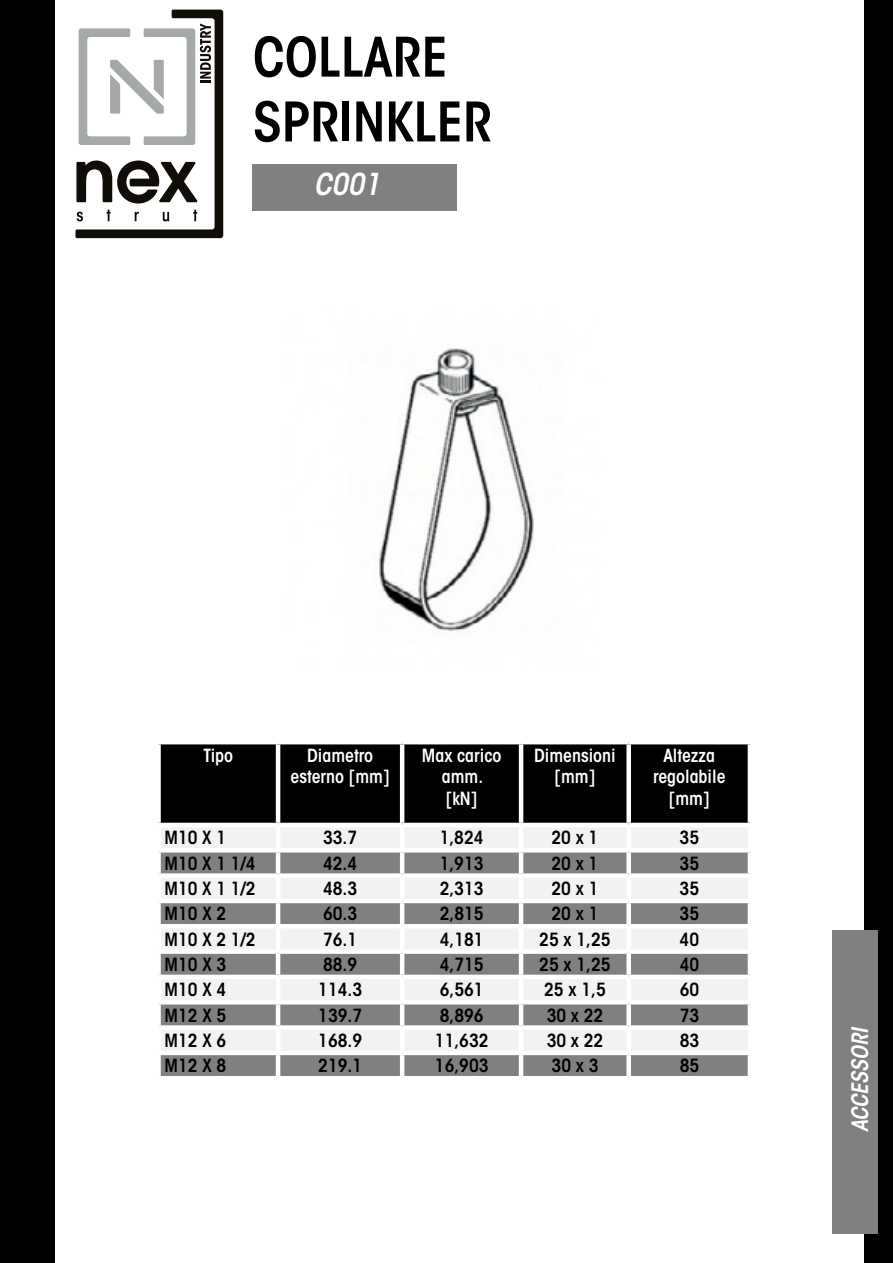
<style>
.page{position:relative;width:893px;height:1263px;background:#fff}
.page>*{position:absolute;margin:0;border:0;box-sizing:border-box;transform-origin:0 0}
.t1{font:600 condensed 54px/64.8px "ITC Avant Garde Std";color:#000}
.t2{font:italic 600 condensed 30px "ITC Avant Garde Std";color:#fff}
.t3{font:italic 600 condensed 22.5px "ITC Avant Garde Std";color:#fff}
.t4{font:600 condensed 18px "ITC Avant Garde Std";color:#000}
.t5{font:600 condensed 18px/21.6px "ITC Avant Garde Std";color:#fff;text-align:center}
</style>
<div class="page">
<div style="left:253px;top:164px;width:204px;height:47px;background:#808080"></div>
<svg style="left:75px;top:10px;width:148px;height:228px"></svg>
<div style="left:0;top:0;width:54px;height:1263px;background:#000"></div>
<div style="left:864px;top:0;width:29px;height:1263px;background:#000"></div>
<div style="left:832px;top:930px;width:46px;height:304px;background:#808080"></div>
<div style="left:161px;top:744px;width:587px;height:79px;background:#000"></div>
<div style="left:402px;top:742px;width:119px;height:83px;background:#000"></div>
<div style="left:161px;top:828px;width:586px;height:20px;background:#f2f2f2"></div>
<svg style="left:161px;top:852px;width:587px;height:224px;fill:#808080"></svg>
<hr style="left:276px;top:744px;width:4px;height:79px;background:#fff">
<hr style="left:402px;top:740px;width:119px;height:4px;background:#fff">
<hr style="left:400px;top:744px;width:4px;height:79px;background:#fff">
<hr style="left:519px;top:744px;width:4px;height:79px;background:#fff">
<div style="left:626px;top:744px;width:5px;height:79px;background:#fff"></div>
<hr style="left:276px;top:827px;width:4px;height:21px;background:#fff">
<hr style="left:402px;top:823px;width:119px;height:4px;background:#fff">
<hr style="left:400px;top:827px;width:4px;height:21px;background:#fff">
<hr style="left:519px;top:827px;width:4px;height:21px;background:#fff">
<div style="left:626px;top:827px;width:5px;height:21px;background:#fff"></div>
<hr style="left:276px;top:852px;width:4px;height:21px;background:#fff">
<hr style="left:400px;top:852px;width:4px;height:21px;background:#fff">
<hr style="left:519px;top:852px;width:4px;height:21px;background:#fff">
<div style="left:626px;top:852px;width:5px;height:21px;background:#fff"></div>
<div style="left:156px;top:873px;width:122px;height:5px;background:#fff"></div>
<div style="left:278px;top:873px;width:124px;height:5px;background:#fff"></div>
<hr style="left:276px;top:878px;width:4px;height:21px;background:#fff">
<div style="left:402px;top:873px;width:119px;height:5px;background:#fff"></div>
<hr style="left:400px;top:878px;width:4px;height:21px;background:#fff">
<div style="left:521px;top:873px;width:108px;height:5px;background:#fff"></div>
<hr style="left:519px;top:878px;width:4px;height:21px;background:#fff">
<div style="left:629px;top:873px;width:123px;height:5px;background:#fff"></div>
<div style="left:626px;top:878px;width:5px;height:21px;background:#fff"></div>
<hr style="left:156px;top:899px;width:122px;height:4px;background:#fff">
<hr style="left:278px;top:899px;width:124px;height:4px;background:#fff">
<hr style="left:276px;top:903px;width:4px;height:21px;background:#fff">
<hr style="left:402px;top:899px;width:119px;height:4px;background:#fff">
<hr style="left:400px;top:903px;width:4px;height:21px;background:#fff">
<hr style="left:521px;top:899px;width:108px;height:4px;background:#fff">
<hr style="left:519px;top:903px;width:4px;height:21px;background:#fff">
<hr style="left:629px;top:899px;width:123px;height:4px;background:#fff">
<div style="left:626px;top:903px;width:5px;height:21px;background:#fff"></div>
<hr style="left:156px;top:924px;width:122px;height:4px;background:#fff">
<hr style="left:278px;top:924px;width:124px;height:4px;background:#fff">
<hr style="left:276px;top:928px;width:4px;height:21px;background:#fff">
<hr style="left:402px;top:924px;width:119px;height:4px;background:#fff">
<hr style="left:400px;top:928px;width:4px;height:21px;background:#fff">
<hr style="left:521px;top:924px;width:108px;height:4px;background:#fff">
<hr style="left:519px;top:928px;width:4px;height:21px;background:#fff">
<hr style="left:629px;top:924px;width:123px;height:4px;background:#fff">
<div style="left:626px;top:928px;width:5px;height:21px;background:#fff"></div>
<div style="left:156px;top:949px;width:122px;height:5px;background:#fff"></div>
<div style="left:278px;top:949px;width:124px;height:5px;background:#fff"></div>
<hr style="left:276px;top:954px;width:4px;height:21px;background:#fff">
<div style="left:402px;top:949px;width:119px;height:5px;background:#fff"></div>
<hr style="left:400px;top:954px;width:4px;height:21px;background:#fff">
<div style="left:521px;top:949px;width:108px;height:5px;background:#fff"></div>
<hr style="left:519px;top:954px;width:4px;height:21px;background:#fff">
<div style="left:629px;top:949px;width:123px;height:5px;background:#fff"></div>
<div style="left:626px;top:954px;width:5px;height:21px;background:#fff"></div>
<hr style="left:156px;top:975px;width:122px;height:4px;background:#fff">
<hr style="left:278px;top:975px;width:124px;height:4px;background:#fff">
<hr style="left:276px;top:979px;width:4px;height:21px;background:#fff">
<hr style="left:402px;top:975px;width:119px;height:4px;background:#fff">
<hr style="left:400px;top:979px;width:4px;height:21px;background:#fff">
<hr style="left:521px;top:975px;width:108px;height:4px;background:#fff">
<hr style="left:519px;top:979px;width:4px;height:21px;background:#fff">
<hr style="left:629px;top:975px;width:123px;height:4px;background:#fff">
<div style="left:626px;top:979px;width:5px;height:21px;background:#fff"></div>
<hr style="left:156px;top:1000px;width:122px;height:4px;background:#fff">
<hr style="left:278px;top:1000px;width:124px;height:4px;background:#fff">
<hr style="left:276px;top:1004px;width:4px;height:21px;background:#fff">
<hr style="left:402px;top:1000px;width:119px;height:4px;background:#fff">
<hr style="left:400px;top:1004px;width:4px;height:21px;background:#fff">
<hr style="left:521px;top:1000px;width:108px;height:4px;background:#fff">
<hr style="left:519px;top:1004px;width:4px;height:21px;background:#fff">
<hr style="left:629px;top:1000px;width:123px;height:4px;background:#fff">
<div style="left:626px;top:1004px;width:5px;height:21px;background:#fff"></div>
<div style="left:156px;top:1025px;width:122px;height:5px;background:#fff"></div>
<div style="left:278px;top:1025px;width:124px;height:5px;background:#fff"></div>
<hr style="left:276px;top:1030px;width:4px;height:21px;background:#fff">
<div style="left:402px;top:1025px;width:119px;height:5px;background:#fff"></div>
<hr style="left:400px;top:1030px;width:4px;height:21px;background:#fff">
<div style="left:521px;top:1025px;width:108px;height:5px;background:#fff"></div>
<hr style="left:519px;top:1030px;width:4px;height:21px;background:#fff">
<div style="left:629px;top:1025px;width:123px;height:5px;background:#fff"></div>
<div style="left:626px;top:1030px;width:5px;height:21px;background:#fff"></div>
<hr style="left:156px;top:1051px;width:122px;height:4px;background:#fff">
<hr style="left:278px;top:1051px;width:124px;height:4px;background:#fff">
<hr style="left:276px;top:1055px;width:4px;height:21px;background:#fff">
<hr style="left:402px;top:1051px;width:119px;height:4px;background:#fff">
<hr style="left:400px;top:1055px;width:4px;height:21px;background:#fff">
<hr style="left:521px;top:1051px;width:108px;height:4px;background:#fff">
<hr style="left:519px;top:1055px;width:4px;height:21px;background:#fff">
<hr style="left:629px;top:1051px;width:123px;height:4px;background:#fff">
<div style="left:626px;top:1055px;width:5px;height:21px;background:#fff"></div>
<img style="left:379px;top:348px;width:155px;height:283px">
<h1 class="t1" style="left:253px;top:24px;width:240px">COLLARE<br>SPRINKLER</h1>
<h2 class="t2" style="left:314px;top:166px;width:68px">C001</h2>
<p class="t5" style="left:203px;top:744px;width:31px">Tipo</p>
<p class="t5" style="left:290px;top:744px;width:101px">Diametro esterno [mm]</p>
<p class="t5" style="left:422px;top:744px;width:81px">Max carico amm.<br>[kN]</p>
<p class="t5" style="left:534px;top:744px;width:83px">Dimensioni [mm]</p>
<p class="t5" style="left:653px;top:744px;width:74px">Altezza regolabile [mm]</p>
<p class="t4" style="left:164px;top:826px;width:63px">M10 X 1</p>
<p class="t4" style="left:323px;top:826px;width:36px">33.7</p>
<p class="t4" style="left:440px;top:826px;width:45px">1,824</p>
<p class="t4" style="left:551px;top:826px;width:48px">20 x 1</p>
<p class="t4" style="left:680px;top:826px;width:21px">35</p>
<p class="t4" style="left:164px;top:852px;width:92px">M10 X 1 1/4</p>
<p class="t4" style="left:323px;top:852px;width:36px">42.4</p>
<p class="t4" style="left:440px;top:852px;width:45px">1,913</p>
<p class="t4" style="left:551px;top:852px;width:48px">20 x 1</p>
<p class="t4" style="left:680px;top:852px;width:21px">35</p>
<p class="t4" style="left:165px;top:877px;width:92px">M10 X 1 1/2</p>
<p class="t4" style="left:323px;top:877px;width:36px">48.3</p>
<p class="t4" style="left:440px;top:877px;width:45px">2,313</p>
<p class="t4" style="left:551px;top:877px;width:48px">20 x 1</p>
<p class="t4" style="left:680px;top:877px;width:21px">35</p>
<p class="t4" style="left:165px;top:902px;width:63px">M10 X 2</p>
<p class="t4" style="left:323px;top:902px;width:36px">60.3</p>
<p class="t4" style="left:440px;top:902px;width:45px">2,815</p>
<p class="t4" style="left:551px;top:902px;width:48px">20 x 1</p>
<p class="t4" style="left:680px;top:902px;width:21px">35</p>
<p class="t4" style="left:165px;top:928px;width:92px">M10 X 2 1/2</p>
<p class="t4" style="left:323px;top:928px;width:36px">76.1</p>
<p class="t4" style="left:440px;top:928px;width:45px">4,181</p>
<p class="t4" style="left:539px;top:928px;width:73px">25 x 1,25</p>
<p class="t4" style="left:680px;top:928px;width:21px">40</p>
<p class="t4" style="left:165px;top:953px;width:63px">M10 X 3</p>
<p class="t4" style="left:323px;top:953px;width:36px">88.9</p>
<p class="t4" style="left:440px;top:953px;width:45px">4,715</p>
<p class="t4" style="left:539px;top:953px;width:73px">25 x 1,25</p>
<p class="t4" style="left:680px;top:953px;width:21px">40</p>
<p class="t4" style="left:165px;top:978px;width:63px">M10 X 4</p>
<p class="t4" style="left:318px;top:978px;width:45px">114.3</p>
<p class="t4" style="left:440px;top:978px;width:45px">6,561</p>
<p class="t4" style="left:544px;top:978px;width:63px">25 x 1,5</p>
<p class="t4" style="left:680px;top:978px;width:21px">60</p>
<p class="t4" style="left:165px;top:1004px;width:63px">M12 X 5</p>
<p class="t4" style="left:318px;top:1004px;width:45px">139.7</p>
<p class="t4" style="left:440px;top:1004px;width:45px">8,896</p>
<p class="t4" style="left:547px;top:1004px;width:58px">30 x 22</p>
<p class="t4" style="left:680px;top:1004px;width:21px">73</p>
<p class="t4" style="left:165px;top:1029px;width:63px">M12 X 6</p>
<p class="t4" style="left:318px;top:1029px;width:45px">168.9</p>
<p class="t4" style="left:435px;top:1029px;width:55px">11,632</p>
<p class="t4" style="left:547px;top:1029px;width:58px">30 x 22</p>
<p class="t4" style="left:680px;top:1029px;width:21px">83</p>
<p class="t4" style="left:165px;top:1054px;width:63px">M12 X 8</p>
<p class="t4" style="left:318px;top:1054px;width:45px">219.1</p>
<p class="t4" style="left:435px;top:1054px;width:55px">16,903</p>
<p class="t4" style="left:552px;top:1054px;width:48px">30 x 3</p>
<p class="t4" style="left:680px;top:1054px;width:21px">85</p>
<p class="t3" style="left:846px;top:1132px;width:107px;rotate:-90deg">ACCESSORI</p>
</div>
